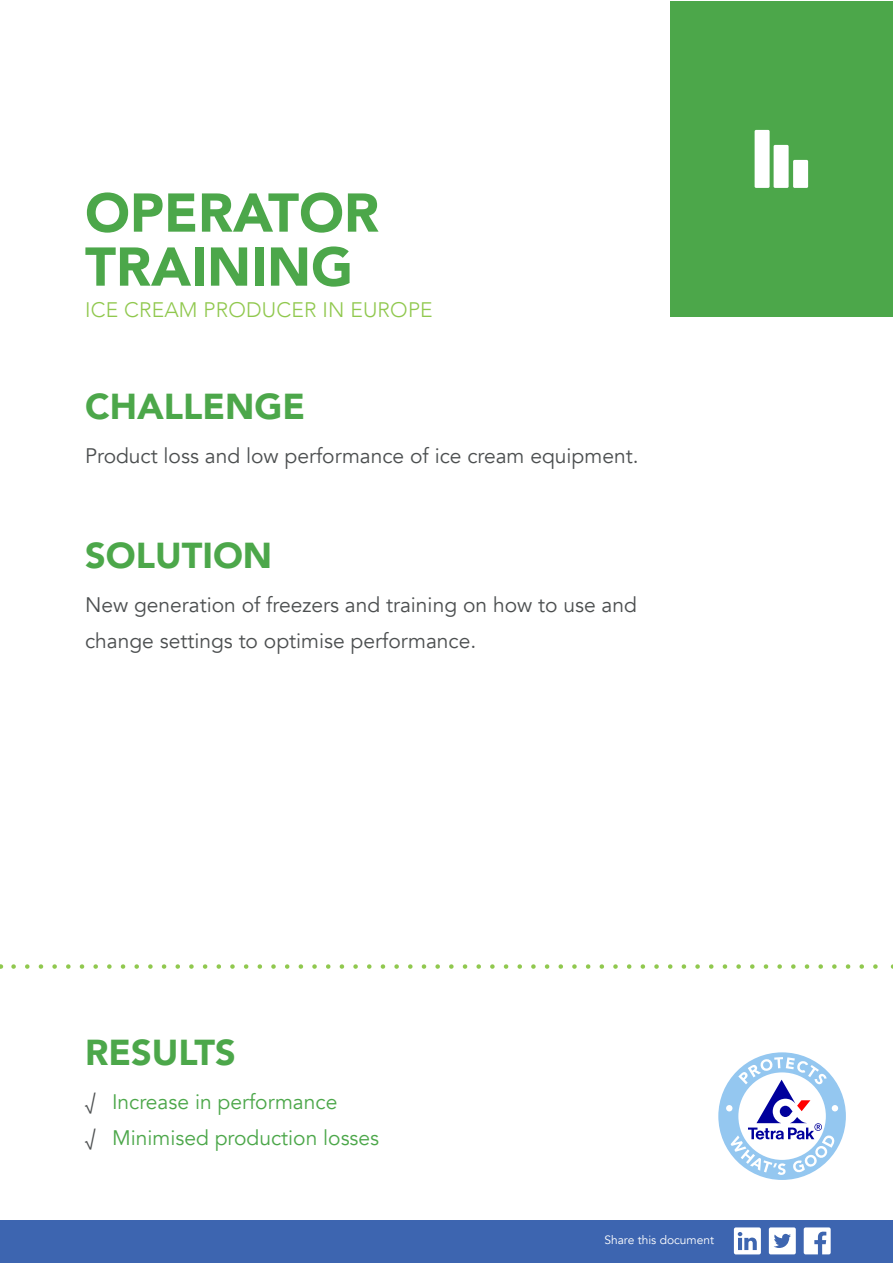
<style>
.page{position:relative;width:893px;height:1263px;background:#fff}
.page>*{position:absolute;margin:0;border:0;box-sizing:border-box;transform-origin:0 0}
.t1{font:900 54px/54px "Avenir";color:#4ca74a}
.t2{font:900 36px "Avenir";color:#4ca74a}
.t3{font:21px/36px "Avenir";color:#4c4f50}
.t4{font:21px "Avenir";color:#4ca74a}
.t5{font:300 21px "Avenir";letter-spacing:.01em;color:#90c84e}
.t6{font:12px "Avenir";color:#fff}
.s1{color:#4c4f50}
</style>
<div class="page">
<svg style="left:718px;top:1052px;width:128px;height:128px"></svg>
<svg style="left:14px;top:964px;width:864px;height:5px"></svg>
<div style="left:671px;top:1px;width:222px;height:316px;background:#4ca74a"></div>
<div style="left:755px;top:130px;width:15px;height:58px;background:#fff;border-radius:2px"></div>
<div style="left:774px;top:145px;width:15px;height:43px;background:#fff;border-radius:2px"></div>
<div style="left:793px;top:160px;width:15px;height:28px;background:#fff;border-radius:2px"></div>
<div style="left:0;top:1220px;width:893px;height:43px;background:#3d65b0"></div>
<svg style="left:734px;top:1227px;width:27px;height:27px"></svg>
<svg style="left:769px;top:1227px;width:27px;height:27px"></svg>
<svg style="left:804px;top:1227px;width:27px;height:27px"></svg>
<p class="t1" style="left:85px;top:184px;width:295px">OPERATOR<br>TRAINING</p>
<p class="t5" style="left:85px;top:297px;width:349px">ICE CREAM PRODUCER IN EUROPE</p>
<p class="t2" style="left:85px;top:375px;width:222px">CHALLENGE</p>
<p class="t3" style="left:85px;top:438px;width:555px">Product loss and low performance of ice cream equipment.</p>
<p class="t2" style="left:85px;top:524px;width:189px">SOLUTION</p>
<p class="t3" style="left:85px;top:587px;width:553px">New generation of freezers and training on how to use and change settings to optimise performance.</p>
<p class="t2" style="left:85px;top:1021px;width:152px">RESULTS</p>
<p class="t4" style="left:85px;top:1090px;width:254px"><span class="s1">√</span> Increase in performance</p>
<p class="t4" style="left:85px;top:1126px;width:296px"><span class="s1">√</span> Minimised production losses</p>
<p class="t6" style="left:604px;top:1233px;width:111px">Share this document</p>
</div>
